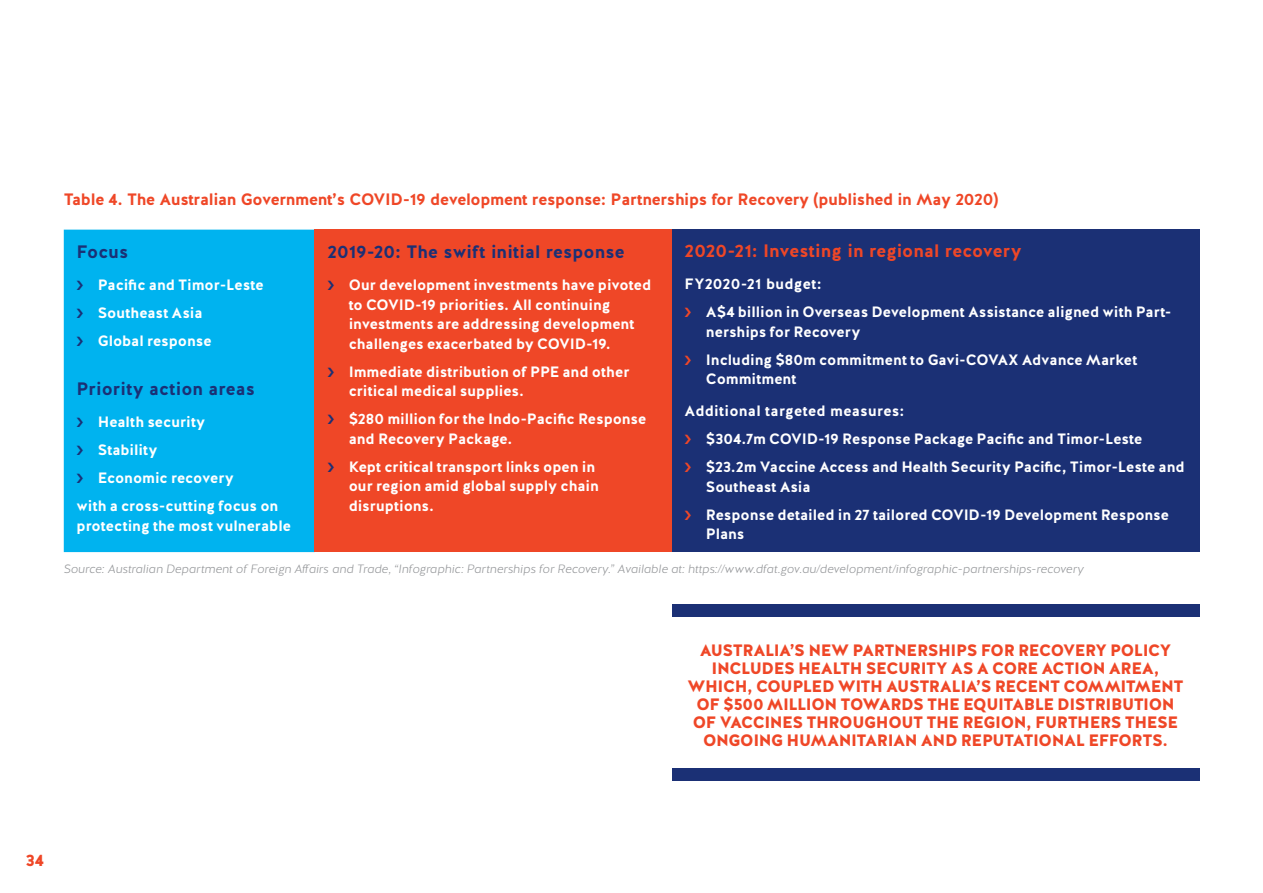
<style>
.page{position:relative;width:1263px;height:893px;background:#fff}
.page>*{position:absolute;margin:0;border:0;box-sizing:border-box;transform-origin:0 0}
.SUBHEADING_1{font:700 18px "Halis GR";letter-spacing:.005em;color:#1b3075}
.SUBHEADING_1-2{font:700 18px "Halis GR";color:#ef4727}
.PULL_QUOTE{font:900 16.5px/18px "Halis GR";letter-spacing:-.03em;color:#ef4727;text-align:center}
.TABLE_HEADING_1{font:700 16.5px "Halis GR";letter-spacing:-.02em;color:#ef4727}
.BULLETS{font:700 15px/19.5px "Halis GR";letter-spacing:-.005em;color:#fff}
.Table_Heading_White{font:700 15px "Halis GR";letter-spacing:.015em;color:#fff}
.Source{font:italic 300 12px "Halis GR";color:#939598}
</style>
<div class="page">
<div style="left:672px;top:604px;width:527px;height:13px;background:#1b3075"></div>
<div style="left:672px;top:768px;width:527px;height:13px;background:#1b3075"></div>
<div style="left:64px;top:230px;width:251px;height:322px;background:#00b3ef"></div>
<div style="left:315px;top:230px;width:357px;height:322px;background:#ef4727"></div>
<div style="left:672px;top:230px;width:527px;height:322px;background:#1b3075"></div>
<svg style="left:77px;top:281px;width:6px;height:9px"></svg>
<svg style="left:77px;top:309px;width:6px;height:9px"></svg>
<svg style="left:77px;top:337px;width:6px;height:9px"></svg>
<svg style="left:77px;top:418px;width:6px;height:9px"></svg>
<svg style="left:77px;top:446px;width:6px;height:9px"></svg>
<svg style="left:77px;top:474px;width:6px;height:9px"></svg>
<p class="TABLE_HEADING_1" style="left:64px;top:188px;width:936px">Table 4. The Australian Government’s COVID-19 development response: Partnerships for Recovery (published in May 2020)</p>
<p class="SUBHEADING_1-2" style="left:685px;top:239px;width:339px">2020-21: Investing in regional recovery</p>
<p class="Table_Heading_White" style="left:685px;top:274px;width:138px">FY2020-21 budget:</p>
<p class="BULLETS" style="left:706px;top:302px;width:467px">A$4 billion in Overseas Development Assistance aligned with Part&shy;nerships for Recovery</p>
<p class="BULLETS" style="left:706px;top:350px;width:433px">Including $80m commitment to Gavi-COVAX Advance Market<br>Commitment</p>
<p class="Table_Heading_White" style="left:685px;top:401px;width:221px">Additional targeted measures:</p>
<p class="BULLETS" style="left:706px;top:430px;width:438px">$304.7m COVID-19 Response Package Pacific and Timor-Leste</p>
<p class="BULLETS" style="left:706px;top:458px;width:480px">$23.2m Vaccine Access and Health Security Pacific, Timor-Leste and<br>Southeast Asia</p>
<p class="BULLETS" style="left:706px;top:505px;width:465px">Response detailed in 27 tailored COVID-19 Development Response<br>Plans</p>
<p class="SUBHEADING_1" style="left:327px;top:240px;width:299px">2019-20: The swift initial response</p>
<p class="BULLETS" style="left:349px;top:276px;width:304px">Our development investments have pivoted to COVID-19 priorities. All continuing investments are addressing development challenges exacerbated by COVID-19.</p>
<p class="BULLETS" style="left:349px;top:362px;width:282px">Immediate distribution of PPE and other critical medical supplies.</p>
<p class="BULLETS" style="left:349px;top:410px;width:299px">$280 million for the Indo-Pacific Response and Recovery Package.</p>
<p class="BULLETS" style="left:349px;top:457px;width:252px">Kept critical transport links open in our region amid global supply chain disruptions.</p>
<p class="SUBHEADING_1" style="left:77px;top:240px;width:53px">Focus</p>
<p class="BULLETS" style="left:98px;top:276px;width:167px">Pacific and Timor-Leste</p>
<p class="BULLETS" style="left:98px;top:304px;width:106px">Southeast Asia</p>
<p class="BULLETS" style="left:98px;top:332px;width:115px">Global response</p>
<p class="SUBHEADING_1" style="left:77px;top:377px;width:180px">Priority action areas</p>
<p class="BULLETS" style="left:98px;top:412px;width:109px">Health security</p>
<p class="BULLETS" style="left:98px;top:440px;width:61px">Stability</p>
<p class="BULLETS" style="left:98px;top:468px;width:138px">Economic recovery</p>
<p class="BULLETS" style="left:77px;top:496px;width:216px">with a cross-cutting focus on protecting the most vulnerable</p>
<p class="Source" style="left:64px;top:562px;width:1021px">Source: Australian Department of Foreign Affairs and Trade, “Infographic: Partnerships for Recovery.” Available at: https://www.dfat.gov.au/development/infographic-partnerships-recovery</p>
<p class="PULL_QUOTE" style="left:687px;top:642px;width:497px">AUSTRALIA’S NEW PARTNERSHIPS FOR RECOVERY POLICY INCLUDES HEALTH SECURITY AS A CORE ACTION AREA, WHICH, COUPLED WITH AUSTRALIA’S RECENT COMMITMENT OF $500 MILLION TOWARDS THE EQUITABLE DISTRIBUTION OF VACCINES THROUGHOUT THE REGION, FURTHERS THESE ONGOING HUMANITARIAN AND REPUTATIONAL EFFORTS.</p>
<p class="PULL_QUOTE" style="left:26px;top:852px;width:20px">34</p>
</div>
